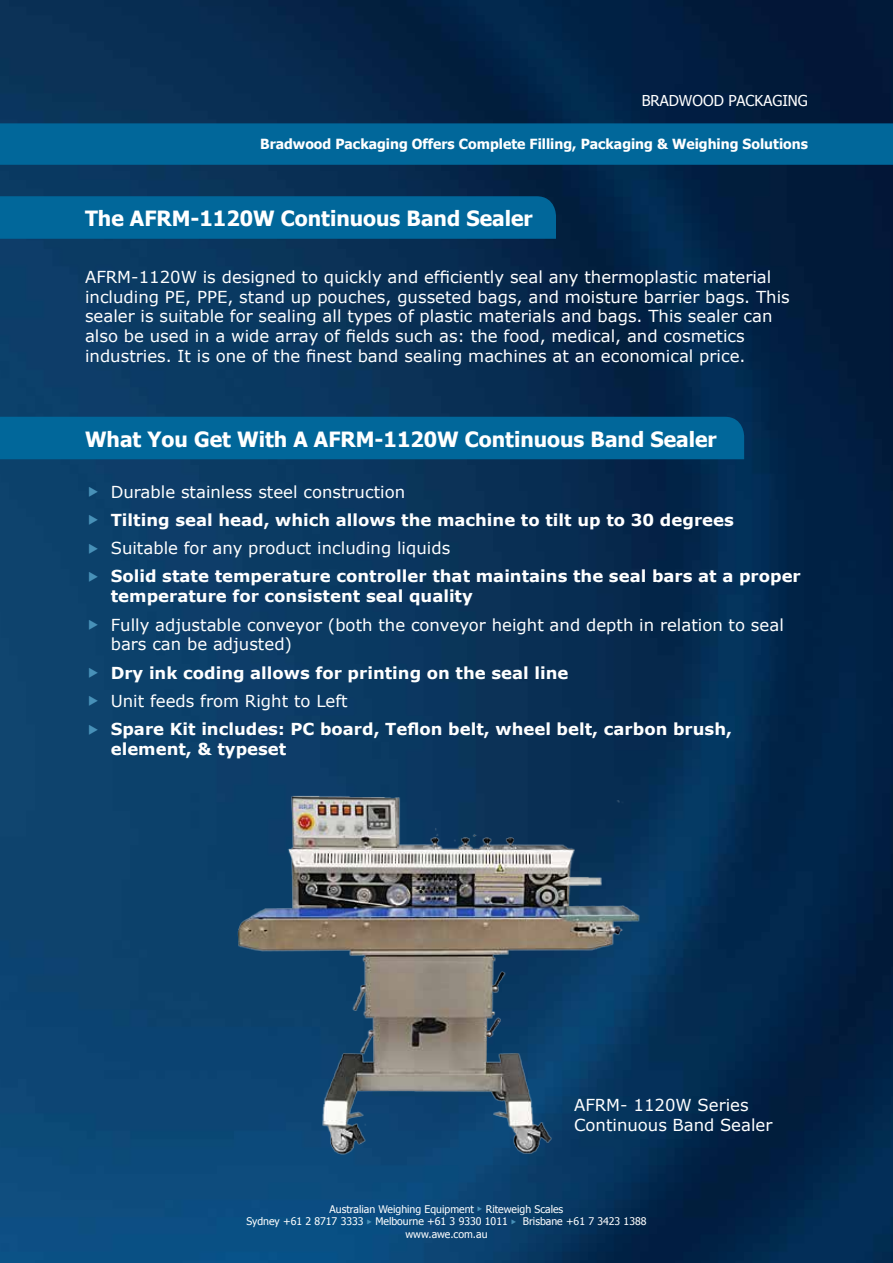
<style>
.page{position:relative;width:893px;height:1263px;background:#fff}
.page>*{position:absolute;margin:0;border:0;box-sizing:border-box;transform-origin:0 0}
.t1{font:700 21px "Tahoma";color:#fff}
.t2{font:16.5px/19.8px "Verdana";color:#fff}
.t3{font:700 16.5px/19.8px "Verdana";color:#fff}
.t4{font:15px "Tahoma";color:#fff}
.t5{font:700 13.95px "Tahoma";color:#fff}
.t6{font:10.5px/12.6px "Tahoma";color:#fff;text-align:center}
.s1{color:#4891b8}
</style>
<div class="page">
<img style="left:0;top:0;width:893px;height:1263px">
<svg style="left:0;top:120px;width:893px;height:45px;background:#016193"></svg>
<img style="left:225px;top:783px;width:422px;height:375px">
<div style="left:0;top:196px;width:556px;height:43px;background:#01679a"></div>
<div style="left:0;top:417px;width:744px;height:42px;background:#01679a"></div>
<p class="t4" style="left:642px;top:91px;width:168px">BRADWOOD PACKAGING</p>
<p class="t5" style="left:260px;top:134px;width:549px">Bradwood Packaging Offers Complete Filling, Packaging &amp; Weighing Solutions</p>
<p class="t1" style="left:85px;top:204px;width:449px">The AFRM-1120W Continuous Band Sealer</p>
<p class="t2" style="left:85px;top:267px;width:706px">AFRM-1120W is designed to quickly and efficiently seal any thermoplastic material including PE, PPE, stand up pouches, gusseted bags, and moisture barrier bags. This sealer is suitable for sealing all types of plastic materials and bags. This sealer can also be used in a wide array of fields such as: the food, medical, and cosmetics industries. It is one of the finest band sealing machines at an economical price.</p>
<p class="t1" style="left:85px;top:424px;width:633px">What You Get With A AFRM-1120W Continuous Band Sealer</p>
<p class="t2" style="left:88px;top:481px;width:318px"><span class="s1">◆</span> Durable stainless steel construction</p>
<p class="t3" style="left:88px;top:510px;width:647px"><span class="s1">◆</span> Tilting seal head, which allows the machine to tilt up to 30 degrees</p>
<p class="t2" style="left:88px;top:538px;width:364px"><span class="s1">◆</span> Suitable for any product including liquids</p>
<p class="t3" style="left:111px;top:566px;width:692px;text-indent:-22px"><span class="s1">◆</span> Solid state temperature controller that maintains the seal bars at a proper temperature for consistent seal quality</p>
<p class="t2" style="left:111px;top:614px;width:675px;text-indent:-22px"><span class="s1">◆</span> Fully adjustable conveyor (both the conveyor height and depth in relation to seal bars can be adjusted)</p>
<p class="t3" style="left:88px;top:662px;width:482px"><span class="s1">◆</span> Dry ink coding allows for printing on the seal line</p>
<p class="t2" style="left:88px;top:691px;width:261px"><span class="s1">◆</span> Unit feeds from Right to Left</p>
<p class="t3" style="left:111px;top:719px;width:623px;text-indent:-22px"><span class="s1">◆</span> Spare Kit includes: PC board, Teflon belt, wheel belt, carbon brush, element, &amp; typeset</p>
<p class="t2" style="left:574px;top:1095px;width:200px">AFRM- 1120W Series<br>Continuous Band Sealer</p>
<p class="t6" style="left:246px;top:1202px;width:402px">Australian Weighing Equipment <span class="s1">◆</span> Riteweigh Scales<br>Sydney +61 2 8717 3333 <span class="s1">◆</span> Melbourne +61 3 9330 1011 <span class="s1">◆</span> Brisbane +61 7 3423 1388 www.awe.com.au</p>
</div>
